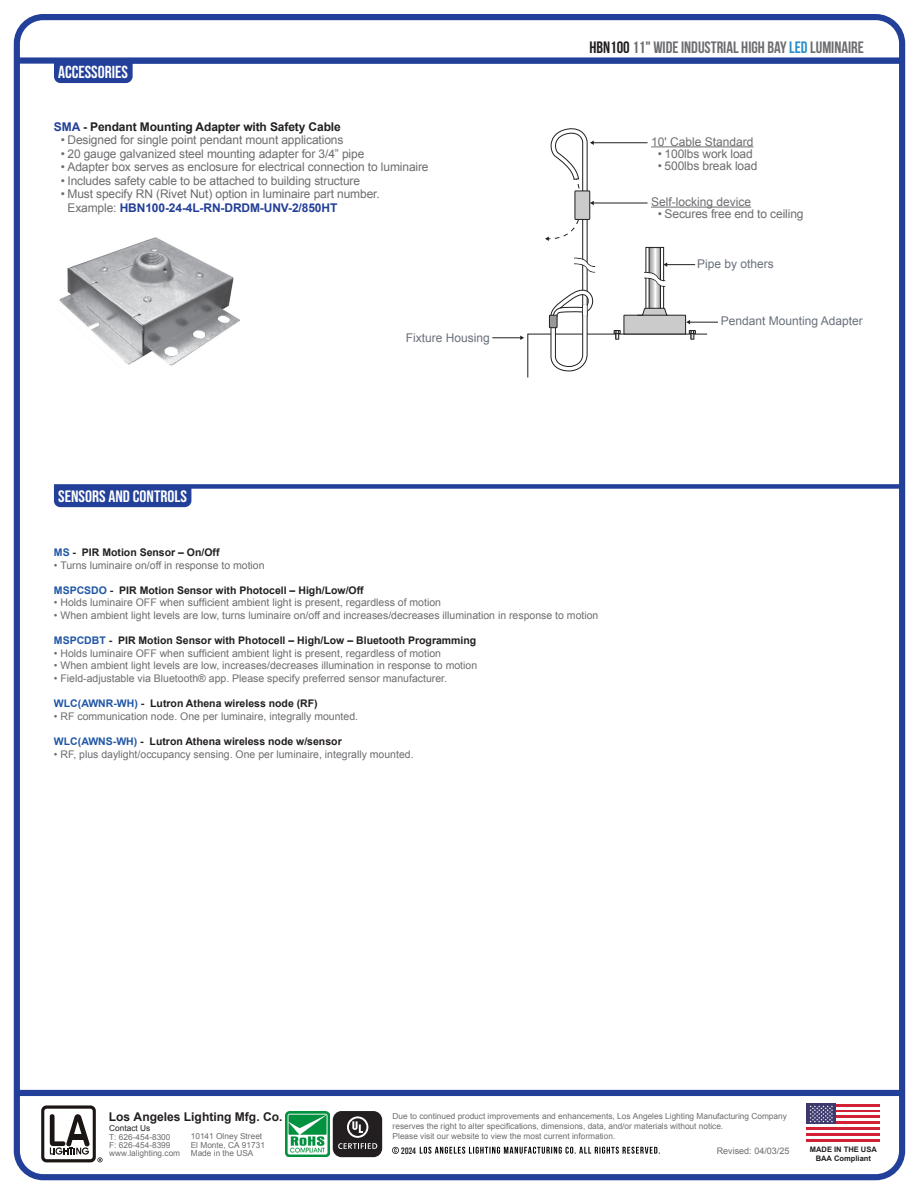
<style>
.page{position:relative;width:918px;height:1188px;background:#fff}
.page>*{position:absolute;margin:0;border:0;box-sizing:border-box;transform-origin:0 0}
.t1{font:17.4px "Bebas Neue";color:#fff}
.t2{font:700 16.5px "Bebas Neue";color:#6c6d70}
.t3{font:16.5px "Bebas Neue";color:#fff;scale:1.06 1}
.t4{font:12px "Arial";letter-spacing:-.01em;color:#6c6d70}
.Blue_H2{font:700 12px "Arial";letter-spacing:-.01em;color:#231f20}
.t5{font:12px "Arial";color:#69707a}
.Bulleted{font:700 12px "Arial";letter-spacing:-.01em;color:#223f99}
.t6{font:10.5px "Arial";color:#6c6d70}
.t7{font:700 10.5px "Arial";color:#231f20}
.t8{font:9.3px "Bebas Kai";color:#231f20}
.t9{font:9px "Arial";color:#6c6d70}
.t10{font:8.25px/8.2px "Arial";color:#6c6d70}
.t11{font:8.25px "Arial";color:#231f20}
.t12{font:700 7.5px/9px "Arial";color:#231f20;text-align:center}
.s1{color:#223f99}
.s2{font-weight:400;color:#6c6d70}
.s3{color:#231f20}
.s4{color:#2890c8}
.s5{color:#2056a6}
</style>
<div class="page">
<div style="left:17px;top:1090px;width:884px;height:6px;background:#223f99"></div>
<div style="left:17px;top:57px;width:884px;height:7px;background:#223f99"></div>
<div style="left:14px;top:14px;width:891px;height:1166px;border:6px solid #223f99;border-radius:26px"></div>
<svg style="left:41px;top:1105px;width:62px;height:57px"></svg>
<svg style="left:392px;top:1147px;width:268px;height:7px"></svg>
<hr style="left:807px;top:1139px;width:73px;height:3px;background:#d22035">
<hr style="left:807px;top:1133px;width:73px;height:3px;background:#d22035">
<hr style="left:807px;top:1127px;width:73px;height:3px;background:#d22035">
<hr style="left:807px;top:1121px;width:73px;height:3px;background:#d22035">
<hr style="left:807px;top:1115px;width:73px;height:3px;background:#d22035">
<hr style="left:807px;top:1110px;width:73px;height:2px;background:#d22035">
<hr style="left:807px;top:1104px;width:73px;height:3px;background:#d22035">
<div style="left:807px;top:1104px;width:29px;height:20px;background:#3d396d"></div>
<svg style="left:810px;top:1105px;width:23px;height:17px"></svg>
<img style="left:285px;top:1111px;width:44px;height:46px">
<div style="left:333px;top:1111px;width:49px;height:46px;background:#231f20;border-radius:9px"></div>
<svg style="left:338px;top:1116px;width:39px;height:33px"></svg>
<div style="left:54px;top:484px;width:847px;height:5px;background:#223f99"></div>
<div style="left:54px;top:489px;width:137px;height:18px;background:#223f99"></div>
<hr style="left:651px;top:207px;width:100px;height:1px;background:#6c6d70">
<hr style="left:651px;top:146px;width:102px;height:1px;background:#6c6d70">
<img style="left:59px;top:237px;width:181px;height:129px">
<svg style="left:492px;top:128px;width:226px;height:250px"></svg>
<div style="left:54px;top:59px;width:846px;height:5px;background:#223f99"></div>
<div style="left:54px;top:63px;width:79px;height:20px;background:#223f99"></div>
<p class="t1" style="left:58px;top:62px;width:71px">ACCESSORIES</p>
<p class="Blue_H2" style="left:54px;top:119px;width:288px"><span class="s1">SMA</span> - Pendant Mounting Adapter with Safety Cable</p>
<p class="t4" style="left:61px;top:132px;width:284px">• Designed for single point pendant mount applications</p>
<p class="t4" style="left:61px;top:146px;width:305px">• 20 gauge galvanized steel mounting adapter for 3/4” pipe</p>
<p class="t4" style="left:61px;top:159px;width:369px">• Adapter box serves as enclosure for electrical connection to luminaire</p>
<p class="t4" style="left:61px;top:173px;width:301px">• Includes safety cable to be attached to building structure</p>
<p class="t4" style="left:61px;top:186px;width:321px">• Must specify RN (Rivet Nut) option in luminaire part number.</p>
<p class="Bulleted" style="left:67px;top:200px;width:271px"><span class="s2">Example:</span> HBN100-24-4L-RN-DRDM-UNV-2/850HT</p>
<p class="t3" style="left:58px;top:487px;width:123px">SENSORS AND CONTROLS</p>
<p class="t5" style="left:406px;top:330px;width:86px">Fixture Housing</p>
<h2 class="t2" style="left:589px;top:38px;width:276px"><span class="s3">HBN100</span> 11" WIDE INDUSTRIAL HIGH BAY <span class="s4">LED</span> LUMINAIRE</h2>
<p class="t4" style="left:651px;top:134px;width:104px">10' Cable Standard</p>
<p class="t4" style="left:658px;top:146px;width:96px">• 100lbs work load</p>
<p class="t4" style="left:658px;top:158px;width:101px">• 500lbs break load</p>
<p class="t4" style="left:651px;top:194px;width:102px">Self-locking device</p>
<p class="t4" style="left:658px;top:206px;width:147px">• Secures free end to ceiling</p>
<p class="t5" style="left:697px;top:256px;width:78px">Pipe by others</p>
<p class="t5" style="left:721px;top:313px;width:144px">Pendant Mounting Adapter</p>
<p class="t7" style="left:54px;top:545px;width:167px"><span class="s5">MS</span> - PIR Motion Sensor – On/Off</p>
<p class="t6" style="left:54px;top:558px;width:212px">• Turns luminaire on/off in response to motion</p>
<p class="t7" style="left:54px;top:583px;width:311px"><span class="s5">MSPCSDO</span> - PIR Motion Sensor with Photocell – High/Low/Off</p>
<p class="t6" style="left:54px;top:596px;width:389px">• Holds luminaire OFF when sufficient ambient light is present, regardless of motion</p>
<p class="t6" style="left:54px;top:608px;width:546px">• When ambient light levels are low, turns luminaire on/off and increases/decreases illumination in response to motion</p>
<p class="t7" style="left:54px;top:634px;width:424px"><span class="s5">MSPCDBT</span> - PIR Motion Sensor with Photocell – High/Low – Bluetooth Programming</p>
<p class="t6" style="left:54px;top:646px;width:389px">• Holds luminaire OFF when sufficient ambient light is present, regardless of motion</p>
<p class="t6" style="left:54px;top:659px;width:425px">• When ambient light levels are low, increases/decreases illumination in response to motion</p>
<p class="t6" style="left:54px;top:671px;width:395px">• Field-adjustable via Bluetooth® app. Please specify preferred sensor manufacturer.</p>
<p class="t7" style="left:54px;top:697px;width:265px"><span class="s5">WLC(AWNR-WH)</span> - Lutron Athena wireless node (RF)</p>
<p class="t6" style="left:54px;top:709px;width:306px">• RF communication node. One per luminaire, integrally mounted.</p>
<p class="t7" style="left:54px;top:734px;width:289px"><span class="s5">WLC(AWNS-WH)</span> - Lutron Athena wireless node w/sensor</p>
<p class="t6" style="left:54px;top:747px;width:361px">• RF, plus daylight/occupancy sensing. One per luminaire, integrally mounted.</p>
<p class="t10" style="left:393px;top:1111px;width:396px;line-height:9.9px">Due to continued product improvements and enhancements, Los Angeles Lighting Manufacturing Company reserves the right to alter specifications, dimensions, data, and/or materials without notice.</p>
<p class="Blue_H2" style="left:109px;top:1109px;width:175px">Los Angeles Lighting Mfg. Co.</p>
<p class="t11" style="left:109px;top:1123px;width:43px">Contact Us</p>
<p class="t10" style="left:109px;top:1133px;width:72px">T: 626-454-8300<br>F: 626-454-8399 www.lalighting.com</p>
<p class="t10" style="left:191px;top:1132px;width:73px">10141 Olney Street</p>
<p class="t10" style="left:393px;top:1132px;width:224px">Please visit our website to view the most current information.</p>
<p class="t10" style="left:191px;top:1141px;width:76px">El Monte, CA 91731<br>Made in the USA</p>
<p class="t8" style="left:401px;top:1145px;width:16px">2024</p>
<p class="t9" style="left:717px;top:1144px;width:74px">Revised: 04/03/25</p>
<p class="t12" style="left:810px;top:1145px;width:69px">MADE IN THE USA<br>BAA Compliant</p>
</div>
